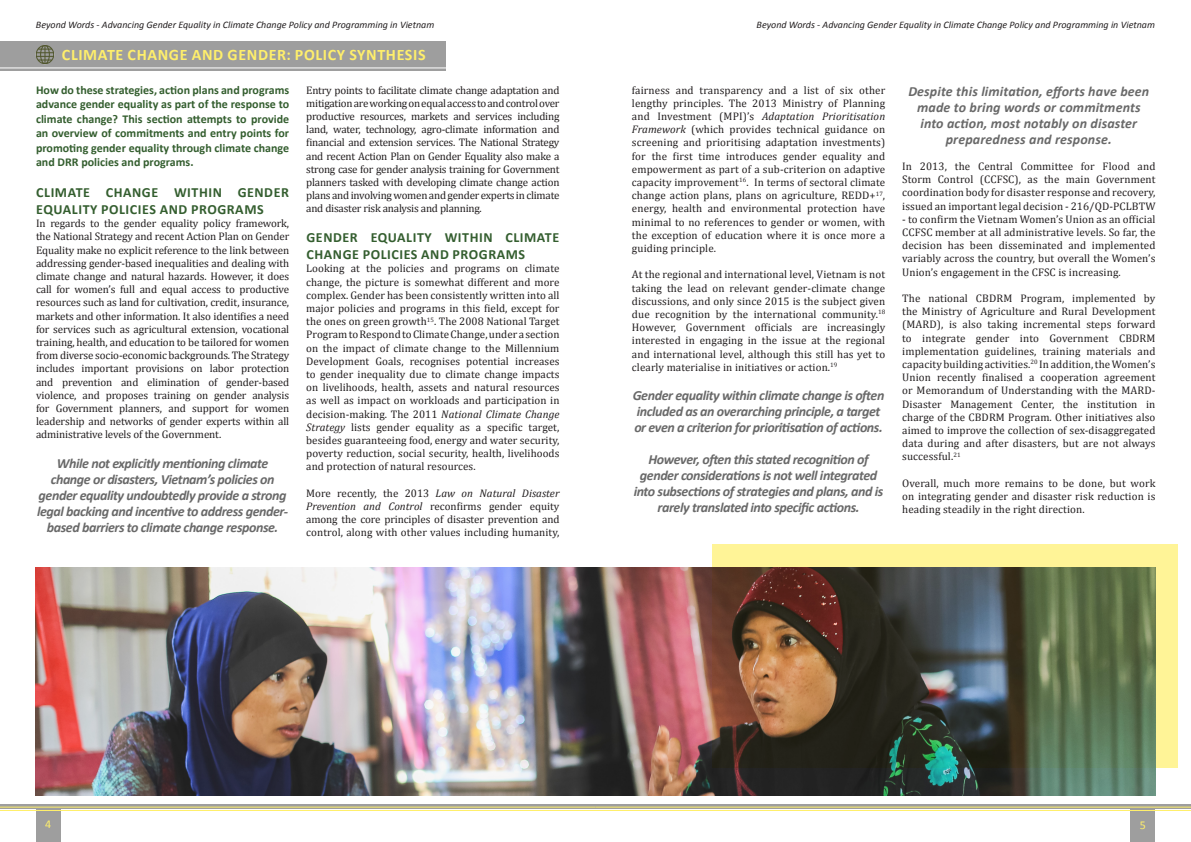
<style>
.page{position:relative;width:1191px;height:842px;background:#fff}
.page>*{position:absolute;margin:0;border:0;box-sizing:border-box;transform-origin:0 0}
.Subheadings{font:700 16px "Calibri";letter-spacing:.04em;color:#ffef6b}
.Paragraph_Style_3{font:italic 700 14px/16px "Calibri";letter-spacing:-.03em;color:#696969;text-align:center}
.Paragraph_Style_3-2{font:italic 700 14px/16px "Calibri";letter-spacing:.01em;color:#696969;text-align:center}
.small_subheads{font:700 14px/16.8px "Calibri";letter-spacing:.04em;color:#345e2f}
.Paragraph_Style_2{font:700 12px/14.4px "Calibri";color:#345e2f;text-align:justify}
.t1{font:12px "Calibri";color:#ffef6b}
.Cambria_body{font:11px/13.2px "Cambria";letter-spacing:.01em;color:#231f20;text-align:justify}
.t2{font:italic 10px "Calibri";color:#231f20}
.s1{font-style:italic}
</style>
<div class="page">
<div style="left:36px;top:806px;width:24px;height:36px;background:#9e9e9e"></div>
<div style="left:1130px;top:806px;width:25px;height:36px;background:#9e9e9e"></div>
<svg style="left:595px;top:804px;width:596px;height:5px;background:#a6a599"></svg>
<svg style="left:0;top:804px;width:595px;height:5px;background:#a7a599"></svg>
<hr style="left:0;top:807px;width:595px;height:1px;background:#ffef6b">
<hr style="left:595px;top:807px;width:596px;height:1px;background:#ffef6b">
<hr style="left:0;top:810px;width:1191px;height:1px;background:#ffef6b">
<div style="left:712px;top:544px;width:466px;height:224px;background:#fff497"></div>
<img style="left:35px;top:567px;width:1120px;height:229px">
<div style="left:0;top:42px;width:446px;height:29px;background:#9e9e9e"></div>
<hr style="left:0;top:68px;width:453px;height:1px;background:#fff">
<img style="left:35px;top:45px;width:19px;height:19px">
<p class="t2" style="left:36px;top:18px;width:400px">Beyond Words - Advancing Gender Equality in Climate Change Policy and Programming in Vietnam</p>
<p class="t2" style="left:756px;top:18px;width:400px">Beyond Words - Advancing Gender Equality in Climate Change Policy and Programming in Vietnam</p>
<p class="Subheadings" style="left:62px;top:45px;width:365px">CLIMATE CHANGE AND GENDER: POLICY SYNTHESIS</p>
<p class="Paragraph_Style_2" style="left:36px;top:83px;width:255px">How do these strategies, action plans and programs advance gender equality as part of the response to climate change? This section attempts to provide an overview of commitments and entry points for promoting gender equality through climate change and DRR policies and programs.</p>
<p class="small_subheads" style="left:36px;top:184px;width:254px">CLIMATE CHANGE WITHIN GENDER<br>EQUALITY POLICIES AND PROGRAMS</p>
<p class="Cambria_body" style="left:36px;top:217px;width:255px">In regards to the gender equality policy framework, the National Strategy and recent Action Plan on Gender Equality make no explicit reference to the link between addressing gender-based inequalities and dealing with climate change and natural hazards. However, it does call for women’s full and equal access to productive resources such as land for cultivation, credit, insurance, markets and other information. It also identifies a need for services such as agricultural extension, vocational training, health, and education to be tailored for women from diverse socio-economic backgrounds. The Strategy includes important provisions on labor protection and prevention and elimination of gender-based violence, and proposes training on gender analysis for Government planners, and support for women leadership and networks of gender experts within all administrative levels of the Government.</p>
<p class="Paragraph_Style_3" style="left:37px;top:455px;width:252px">While not explicitly mentioning climate change or disasters, Vietnam’s policies on gender equality undoubtedly provide a strong legal backing and incentive to address gender&shy;based barriers to climate change response.</p>
<p class="Cambria_body" style="left:306px;top:83px;width:255px">Entry points to facilitate climate change adaptation and mitigation are working on equal access to and control over productive resources, markets and services including land, water, technology, agro-climate information and financial and extension services. The National Strategy and recent Action Plan on Gender Equality also make a strong case for gender analysis training for Government planners tasked with developing climate change action plans and involving women and gender experts in climate and disaster risk analysis and planning.</p>
<p class="small_subheads" style="left:306px;top:229px;width:254px">GENDER EQUALITY WITHIN CLIMATE<br>CHANGE POLICIES AND PROGRAMS</p>
<p class="Cambria_body" style="left:306px;top:262px;width:255px">Looking at the policies and programs on climate change, the picture is somewhat different and more complex. Gender has been consistently written into all major policies and programs in this field, except for the ones on green growth<sup>15</sup>. The 2008 National Target Program to Respond to Climate Change, under a section on the impact of climate change to the Millennium Development Goals, recognises potential increases to gender inequality due to climate change impacts on livelihoods, health, assets and natural resources as well as impact on workloads and participation in decision-making. The 2011 <span class="s1">National Climate Change Strategy</span> lists gender equality as a specific target, besides guaranteeing food, energy and water security, poverty reduction, social security, health, livelihoods and protection of natural resources.</p>
<p class="Cambria_body" style="left:306px;top:486px;width:255px">More recently, the 2013 <span class="s1">Law on Natural Disaster Prevention and Control</span> reconfirms gender equity among the core principles of disaster prevention and control, along with other values including humanity,</p>
<p class="Cambria_body" style="left:632px;top:83px;width:255px">fairness and transparency and a list of six other lengthy principles. The 2013 Ministry of Planning and Investment (MPI)’s <span class="s1">Adaptation Prioritisation Framework</span> (which provides technical guidance on screening and prioritising adaptation investments) for the first time introduces gender equality and empowerment as part of a sub-criterion on adaptive capacity improvement<sup>16</sup>. In terms of sectoral climate change action plans, plans on agriculture, REDD+<sup>17</sup>, energy, health and environmental protection have minimal to no references to gender or women, with the exception of education where it is once more a guiding principle.</p>
<p class="Cambria_body" style="left:632px;top:268px;width:255px">At the regional and international level, Vietnam is not taking the lead on relevant gender-climate change discussions, and only since 2015 is the subject given due recognition by the international community.<sup>18<br></sup>However, Government officials are increasingly interested in engaging in the issue at the regional and international level, although this still has yet to clearly materialise in initiatives or action.<sup>19</sup></p>
<p class="Paragraph_Style_3" style="left:633px;top:387px;width:253px;text-align:left">Gender equality within climate change is often included as an overarching principle, a target or even a criterion for prioritisation of actions.</p>
<p class="Paragraph_Style_3" style="left:634px;top:451px;width:251px">However, often this stated recognition of gender considerations is not well integrated into subsections of strategies and plans, and is rarely translated into specific actions.</p>
<p class="Paragraph_Style_3-2" style="left:908px;top:83px;width:242px">Despite this limitation, efforts have been made to bring words or commitments into action, most notably on disaster preparedness and response.</p>
<p class="Cambria_body" style="left:902px;top:160px;width:255px">In 2013, the Central Committee for Flood and Storm Control (CCFSC), as the main Government coordination body for disaster response and recovery, issued an important legal decision - 216/QD-PCLBTW</p>
<p class="Cambria_body" style="left:902px;top:212px;width:255px">- to confirm the Vietnam Women’s Union as an official CCFSC member at all administrative levels. So far, the decision has been disseminated and implemented variably across the country, but overall the Women’s Union’s engagement in the CFSC is increasing.</p>
<p class="Cambria_body" style="left:902px;top:292px;width:255px">The national CBDRM Program, implemented by the Ministry of Agriculture and Rural Development (MARD), is also taking incremental steps forward to integrate gender into Government CBDRM implementation guidelines, training materials and capacity building activities.<sup>20</sup> In addition, the Women’s Union recently finalised a cooperation agreement or Memorandum of Understanding with the MARD-Disaster Management Center, the institution in charge of the CBDRM Program. Other initiatives also aimed to improve the collection of sex-disaggregated data during and after disasters, but are not always successful.<sup>21</sup></p>
<p class="Cambria_body" style="left:902px;top:476px;width:255px">Overall, much more remains to be done, but work on integrating gender and disaster risk reduction is heading steadily in the right direction.</p>
<p class="t1" style="left:45px;top:817px;width:8px">4</p>
<p class="t1" style="left:1139px;top:817px;width:8px">5</p>
</div>
